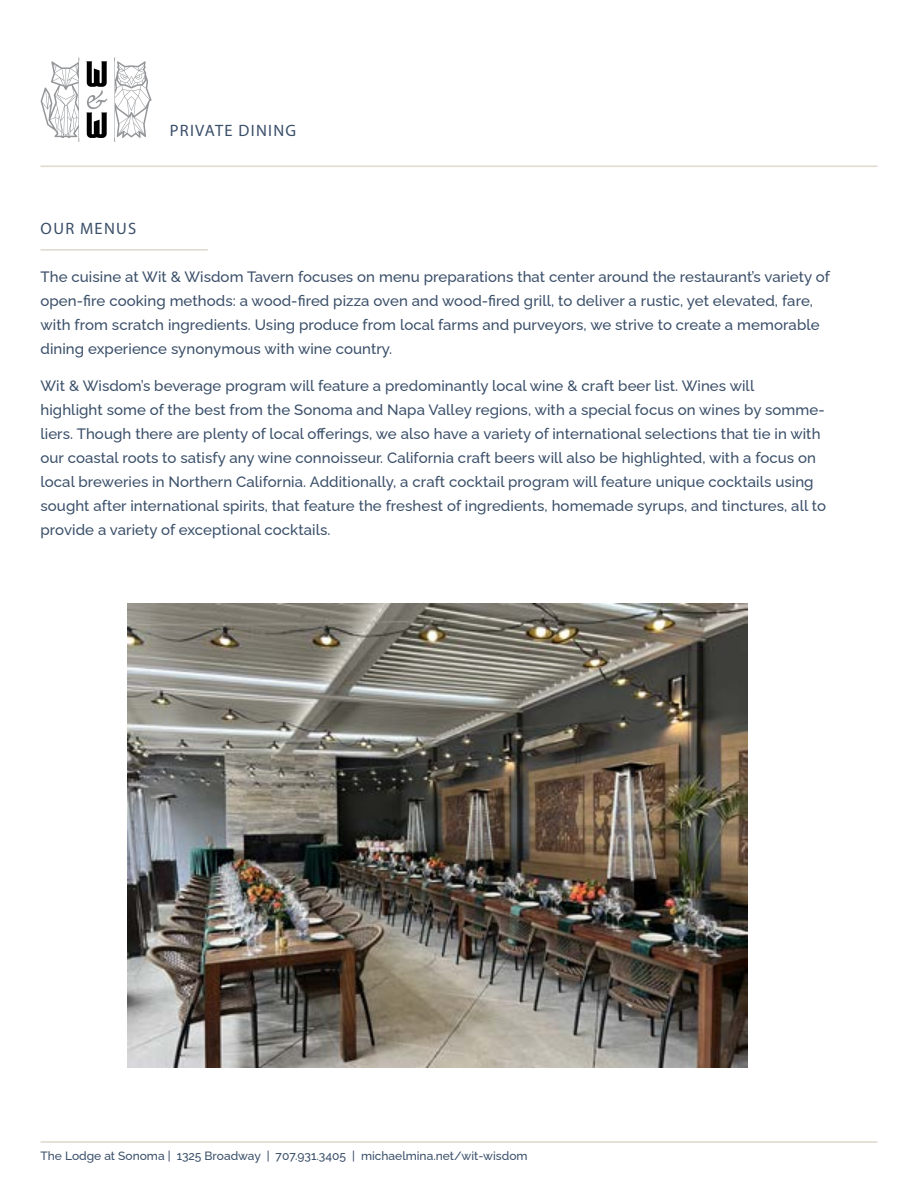
<style>
.page{position:relative;width:918px;height:1188px;background:#fff}
.page>*{position:absolute;margin:0;border:0;box-sizing:border-box;transform-origin:0 0}
.t1{font:16.5px "Myriad Pro";letter-spacing:.08em;color:#3a4f69}
.t2{font:100 15px/24px "Raleway";letter-spacing:.005em;color:#3a4f69}
.t3{font:100 12px "Raleway";color:#3a4f69}
</style>
<div class="page">
<hr style="left:40px;top:1141px;width:838px;height:2px;background:#e3dbd1">
<hr style="left:40px;top:165px;width:838px;height:2px;background:#e3dbd1">
<svg style="left:41px;top:58px;width:38px;height:84px"></svg>
<svg style="left:114px;top:58px;width:38px;height:84px"></svg>
<svg style="left:86px;top:61px;width:21px;height:77px"></svg>
<hr style="left:40px;top:249px;width:168px;height:2px;background:#e3dbd1">
<img style="left:127px;top:603px;width:620px;height:465px">
<p class="t1" style="left:170px;top:120px;width:128px">PRIVATE DINING</p>
<p class="t1" style="left:41px;top:218px;width:97px">OUR MENUS</p>
<p class="t2" style="left:40px;top:263px;width:791px">The cuisine at Wit &amp; Wisdom Tavern focuses on menu preparations that center around the restaurant’s variety of open-fire cooking methods: a wood-fired pizza oven and wood-fired grill, to deliver a rustic, yet elevated, fare, with from scratch ingredients. Using produce from local farms and purveyors, we strive to create a memorable dining experience synonymous with wine country.</p>
<p class="t2" style="left:40px;top:372px;width:787px">Wit &amp; Wisdom’s beverage program will feature a predominantly local wine &amp; craft beer list. Wines will<br>highlight some of the best from the Sonoma and Napa Valley regions, with a special focus on wines by somme&shy;liers. Though there are plenty of local offerings, we also have a variety of international selections that tie in with our coastal roots to satisfy any wine connoisseur. California craft beers will also be highlighted, with a focus on local breweries in Northern California. Additionally, a craft cocktail program will feature unique cocktails using sought after international spirits, that feature the freshest of ingredients, homemade syrups, and tinctures, all to provide a variety of exceptional cocktails.</p>
<p class="t3" style="left:40px;top:1146px;width:489px">The Lodge at Sonoma | 1325 Broadway | 707.931.3405 | michaelmina.net/wit-wisdom</p>
</div>
